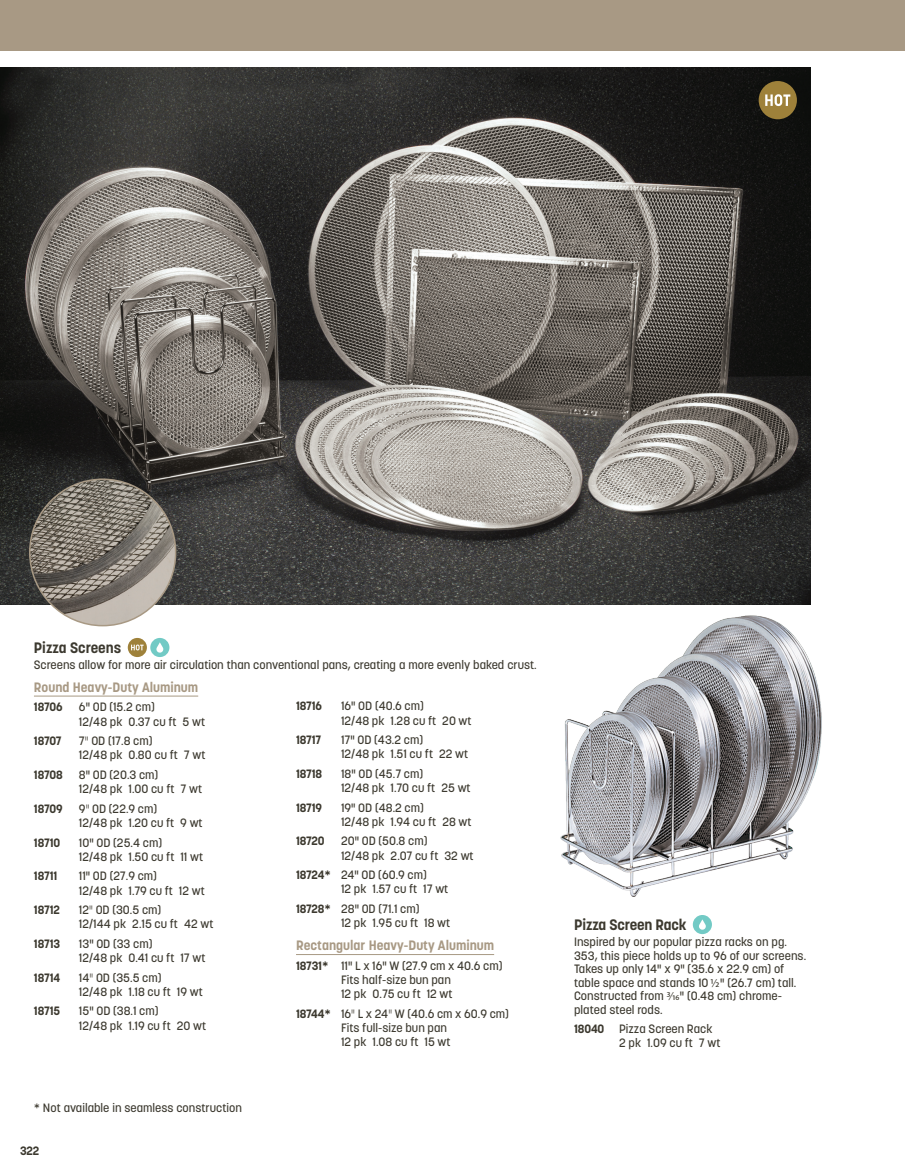
<style>
.page{position:relative;width:905px;height:1175px;background:#fff}
.page>*{position:absolute;margin:0;border:0;box-sizing:border-box;transform-origin:0 0}
.product-family-10{font:700 15px "Korolev";letter-spacing:-.01em;color:#3c392f}
.product-family{font:700 15px "Korolev";color:#3c392f}
.product-name{font:700 13.5px "Korolev";color:#a89984}
.price-line{font:500 12px "Korolev";color:#3c392f}
.marketing-descriptio{font:500 12px/13.5px "Korolev";color:#3c392f}
.line-1{font:500 12px "Korolev";color:#3c392f}
.line-1-2{font:700 12px "Korolev";letter-spacing:-.01em;color:#3c392f}
.line-2{font:500 12px "Korolev";color:#3c392f}
.s1{font-weight:300}
.s2{font-weight:700}
.s3{font-family:"Myriad Pro";font-weight:400}
</style>
<div class="page">
<img style="left:0;top:68px;width:810px;height:536px">
<img style="left:560px;top:615px;width:262px;height:282px">
<img style="left:30px;top:479px;width:146px;height:146px;border-radius:73px">
<div style="left:0;top:0;width:904px;height:51px;background:#a89984"></div>
<hr style="left:34px;top:695px;width:164px;height:1px;background:#a89984">
<hr style="left:296px;top:954px;width:198px;height:1px;background:#a89984">
<div style="left:692px;top:915px;width:20px;height:19px;background:#72cac5;border-radius:50%"></div>
<svg style="left:699px;top:919px;width:7px;height:11px"></svg>
<div style="left:150px;top:638px;width:19px;height:19px;background:#72cac5;border-radius:50%"></div>
<svg style="left:156px;top:642px;width:7px;height:11px"></svg>
<div style="left:128px;top:638px;width:19px;height:19px;background:#9e813a;border-radius:50%"></div>
<svg style="left:131px;top:644px;width:13px;height:6px"></svg>
<div style="left:758px;top:81px;width:38px;height:38px;background:#9e813a;border-radius:50%"></div>
<svg style="left:765px;top:94px;width:25px;height:12px"></svg>
<p class="product-family" style="left:34px;top:638px;width:89px">Pizza Screens</p>
<p class="marketing-descriptio" style="left:34px;top:658px;width:504px">Screens allow for more air circulation than conventional pans, creating a more evenly baked crust.</p>
<p class="product-name" style="left:34px;top:678px;width:166px">Round Heavy-Duty Aluminum</p>
<p class="line-1-2" style="left:34px;top:699px;width:30px">18706</p>
<p class="line-1" style="left:79px;top:699px;width:77px">6" OD (15.2 cm)</p>
<p class="price-line" style="left:79px;top:714px;width:128px">12/48 pk 0.37 cu ft 5 wt</p>
<p class="line-1-2" style="left:34px;top:733px;width:29px">18707</p>
<p class="line-1" style="left:79px;top:733px;width:75px">7<span class="s1">"</span> OD (17.8 cm)</p>
<p class="price-line" style="left:79px;top:747px;width:128px">12/48 pk 0.80 cu ft 7 wt</p>
<p class="line-1-2" style="left:34px;top:767px;width:30px">18708</p>
<p class="line-1" style="left:79px;top:767px;width:81px">8" OD (20.3 cm)</p>
<p class="price-line" style="left:79px;top:781px;width:125px">12/48 pk 1.00 cu ft 7 wt</p>
<p class="line-1-2" style="left:34px;top:801px;width:30px">18709</p>
<p class="line-1" style="left:79px;top:801px;width:80px">9<span class="s1">"</span> OD (22.9 cm)</p>
<p class="price-line" style="left:79px;top:815px;width:125px">12/48 pk 1.20 cu ft 9 wt</p>
<p class="line-1-2" style="left:34px;top:834px;width:28px">18710</p>
<p class="line-1" style="left:79px;top:834px;width:85px">10" OD (25.4 cm)</p>
<p class="price-line" style="left:79px;top:849px;width:126px">12/48 pk 1.50 cu ft 11 wt</p>
<p class="line-1-2" style="left:34px;top:868px;width:25px">18711</p>
<p class="line-1" style="left:79px;top:868px;width:79px">11" OD (27.9 cm)</p>
<p class="price-line" style="left:79px;top:882px;width:127px">12/48 pk 1.79 cu ft 12 wt</p>
<p class="line-1-2" style="left:34px;top:902px;width:28px">18712</p>
<p class="line-1" style="left:79px;top:902px;width:84px">12<span class="s1">"</span> OD (30.5 cm)</p>
<p class="price-line" style="left:79px;top:916px;width:136px">12/144 pk 2.15 cu ft 42 wt</p>
<p class="line-1-2" style="left:34px;top:936px;width:28px">18713</p>
<p class="line-1" style="left:79px;top:936px;width:75px">13" OD (33 cm)</p>
<p class="price-line" style="left:79px;top:950px;width:128px">12/48 pk 0.41 cu ft 17 wt</p>
<p class="line-1-2" style="left:34px;top:969px;width:28px">18714</p>
<p class="line-1" style="left:79px;top:969px;width:84px">14<span class="s1">"</span> OD (35.5 cm)</p>
<p class="price-line" style="left:79px;top:984px;width:125px">12/48 pk 1.18 cu ft 19 wt</p>
<p class="line-1-2" style="left:34px;top:1003px;width:28px">18715</p>
<p class="line-1" style="left:79px;top:1003px;width:81px">15" OD (38.1 cm)</p>
<p class="price-line" style="left:79px;top:1017px;width:129px">12/48 pk 1.19 cu ft 20 wt</p>
<p class="marketing-descriptio" style="left:34px;top:1100px;width:210px">* Not available in seamless construction</p>
<p class="line-1-2" style="left:20px;top:1142px;width:21px">322</p>
<p class="line-1-2" style="left:296px;top:698px;width:28px">18716</p>
<p class="line-1" style="left:341px;top:698px;width:84px">16" OD (40.6 cm)</p>
<p class="price-line" style="left:341px;top:712px;width:132px">12/48 pk 1.28 cu ft 20 wt</p>
<p class="line-1-2" style="left:296px;top:732px;width:27px">18717</p>
<p class="line-1" style="left:341px;top:732px;width:83px">17" OD (43.2 cm)</p>
<p class="price-line" style="left:341px;top:746px;width:129px">12/48 pk 1.51 cu ft 22 wt</p>
<p class="line-1-2" style="left:296px;top:766px;width:28px">18718</p>
<p class="line-1" style="left:341px;top:766px;width:84px">18" OD (45.7 cm)</p>
<p class="price-line" style="left:341px;top:780px;width:131px">12/48 pk 1.70 cu ft 25 wt</p>
<p class="line-1-2" style="left:296px;top:799px;width:28px">18719</p>
<p class="line-1" style="left:341px;top:799px;width:84px">19" OD (48.2 cm)</p>
<p class="price-line" style="left:341px;top:814px;width:132px">12/48 pk 1.94 cu ft 28 wt</p>
<p class="line-1-2" style="left:296px;top:833px;width:30px">18720</p>
<p class="line-1" style="left:341px;top:833px;width:88px">20" OD (50.8 cm)</p>
<p class="price-line" style="left:341px;top:847px;width:134px">12/48 pk 2.07 cu ft 32 wt</p>
<p class="line-1" style="left:296px;top:867px;width:132px"><span class="s2">18724*</span> 24" OD (60.9 cm)</p>
<p class="price-line" style="left:341px;top:881px;width:109px">12 pk 1.57 cu ft 17 wt</p>
<p class="line-1" style="left:296px;top:901px;width:125px"><span class="s2">18728*</span> 28" OD (71.1 cm)</p>
<p class="price-line" style="left:341px;top:915px;width:111px">12 pk 1.95 cu ft 18 wt</p>
<p class="product-name" style="left:296px;top:937px;width:200px">Rectangular Heavy-Duty Aluminum</p>
<p class="line-1" style="left:296px;top:958px;width:208px"><span class="s2">18731*</span> 11" L x 16" W (27.9 cm x 40.6 cm)</p>
<p class="line-2" style="left:341px;top:972px;width:111px">Fits half-size bun pan</p>
<p class="price-line" style="left:341px;top:986px;width:113px">12 pk 0.75 cu ft 12 wt</p>
<p class="line-1" style="left:296px;top:1006px;width:214px"><span class="s2">18744*</span> 16<span class="s1">"</span> L x 24<span class="s1">"</span> W (40.6 cm x 60.9 cm)</p>
<p class="line-2" style="left:341px;top:1020px;width:107px">Fits full-size bun pan</p>
<p class="price-line" style="left:341px;top:1034px;width:111px">12 pk 1.08 cu ft 15 wt</p>
<p class="product-family-10" style="left:574px;top:914px;width:114px">Pizza Screen Rack</p>
<p class="marketing-descriptio" style="left:574px;top:935px;width:233px">Inspired by our popular pizza racks on pg.<br>353, this piece holds up to 96 of our screens.<br>Takes up only 14" x 9" (35.6 x 22.9 cm) of table space and stands 10 <span class="s3">1/2</span>" (26.7 cm) tall.<br>Constructed from <span class="s3">3⁄16</span>" (0.48 cm) chrome&shy;plated steel rods.</p>
<p class="line-1" style="left:574px;top:1021px;width:140px"><span class="s2">18040</span> Pizza Screen Rack</p>
<p class="price-line" style="left:619px;top:1035px;width:103px">2 pk 1.09 cu ft 7 wt</p>
</div>
